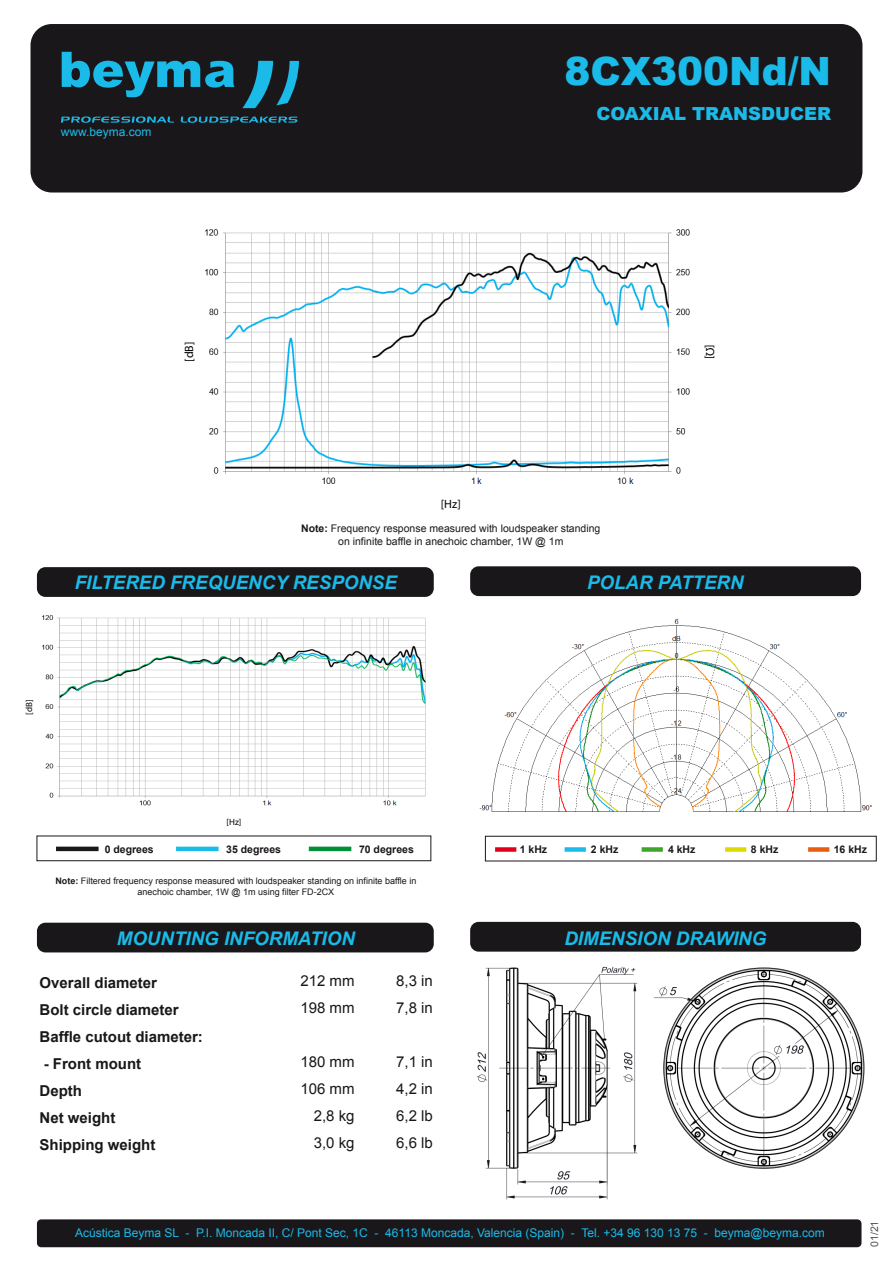
<style>
.page{position:relative;width:893px;height:1263px;background:#fff}
.page>*{position:absolute;margin:0;border:0;box-sizing:border-box;transform-origin:0 0}
.t1{font:900 39px "Arial";color:#1bbbe9}
.t2{font:italic 700 18.75px "Arial";color:#1bbbe9}
.t3{font:900 18px "Arial";color:#1bbbe9}
.t4{font:700 15px/27px "Arial";color:#1a171b}
.t5{font:15px "Arial";color:#1a171b}
.t6{font:12px "Arial";color:#1bbbe9}
.t7{font:12px "Myriad Pro";color:#000}
.t8{font:10.5px/12.6px "Arial";color:#1a171b;text-align:center}
.t9{font:700 10.5px "Arial";color:#1a171b}
.t10{font:9px/10.8px "Arial";color:#1a171b;text-align:center}
.t11{font:9px "Myriad Pro";color:#000}
.s1{font-weight:700}
</style>
<div class="page">
<div style="left:31px;top:24px;width:831px;height:168px;background:#1a171b;border-radius:21px"></div>
<svg style="left:61px;top:52px;width:238px;height:71px"></svg>
<div style="left:470px;top:922px;width:391px;height:30px;background:#1a171b;border-radius:9px"></div>
<div style="left:37px;top:1219px;width:824px;height:28px;background:#1a171b;border-radius:4px"></div>
<img style="left:477px;top:966px;width:388px;height:234px">
<img style="left:205px;top:229px;width:485px;height:255px">
<div style="left:37px;top:923px;width:397px;height:29px;background:#1a171b;border-radius:9px"></div>
<div style="left:470px;top:566px;width:391px;height:30px;background:#1a171b;border-radius:9px"></div>
<img style="left:42px;top:615px;width:384px;height:191px">
<div style="left:37px;top:567px;width:397px;height:30px;background:#1a171b;border-radius:9px"></div>
<hr style="left:56px;top:847px;width:43px;height:4px;background:#1a171b">
<hr style="left:176px;top:847px;width:43px;height:4px;background:#1bbbe9">
<hr style="left:309px;top:847px;width:42px;height:4px;background:#008f36">
<div style="left:37px;top:836px;width:394px;height:25px;border:1px solid #1a171b"></div>
<img style="left:479px;top:618px;width:393px;height:194px">
<div style="left:495px;top:847px;width:21px;height:5px;background:#e1001a"></div>
<div style="left:485px;top:836px;width:392px;height:25px;border:1px solid #1a171b"></div>
<div style="left:565px;top:847px;width:21px;height:5px;background:#1bbbe9"></div>
<div style="left:642px;top:847px;width:21px;height:5px;background:#40a52b"></div>
<div style="left:725px;top:847px;width:21px;height:5px;background:#deda00"></div>
<div style="left:808px;top:847px;width:21px;height:5px;background:#e85d10"></div>
<p class="t6" style="left:61px;top:124px;width:92px">www.beyma.com</p>
<p class="t7" style="left:182px;top:362px;width:22px;rotate:-90deg">[dB]</p>
<h1 class="t1" style="left:564px;top:43px;width:268px">8CX300Nd/N</h1>
<h3 class="t3" style="left:597px;top:101px;width:236px">COAXIAL TRANSDUCER</h3>
<p class="t7" style="left:441px;top:496px;width:21px">[Hz]</p>
<p class="t8" style="left:301px;top:523px;width:301px"><span class="s1">Note:</span> Frequency response measured with loudspeaker standing on infinite baffle in anechoic chamber, 1W @ 1m</p>
<h2 class="t2" style="left:587px;top:570px;width:158px">POLAR PATTERN</h2>
<h2 class="t2" style="left:75px;top:570px;width:324px">FILTERED FREQUENCY RESPONSE</h2>
<p class="t11" style="left:23px;top:715px;width:17px;rotate:-90deg">[dB]</p>
<p class="t11" style="left:227px;top:816px;width:16px">[Hz]</p>
<p class="t9" style="left:105px;top:842px;width:51px">0 degrees</p>
<p class="t9" style="left:226px;top:842px;width:56px">35 degrees</p>
<p class="t9" style="left:359px;top:842px;width:56px">70 degrees</p>
<p class="t9" style="left:520px;top:843px;width:29px">1 kHz</p>
<p class="t9" style="left:591px;top:843px;width:29px">2 kHz</p>
<p class="t9" style="left:668px;top:843px;width:29px">4 kHz</p>
<p class="t9" style="left:751px;top:843px;width:29px">8 kHz</p>
<p class="t9" style="left:834px;top:843px;width:35px">16 kHz</p>
<p class="t10" style="left:55px;top:876px;width:363px"><span class="s1">Note:</span> Filtered frequency response measured with loudspeaker standing on infinite baffle in anechoic chamber, 1W @ 1m using filter FD-2CX</p>
<h2 class="t2" style="left:117px;top:926px;width:240px">MOUNTING INFORMATION</h2>
<h2 class="t2" style="left:564px;top:926px;width:204px">DIMENSION DRAWING</h2>
<p class="t4" style="left:40px;top:969px;width:165px">Overall diameter<br>Bolt circle diameter<br>Baffle cutout diameter:</p>
<p class="t4" style="left:40px;top:1050px;width:117px">- Front mount<br>Depth<br>Net weight<br>Shipping weight</p>
<p class="t5" style="left:300px;top:971px;width:56px">212 mm</p>
<p class="t5" style="left:396px;top:971px;width:38px">8,3 in</p>
<p class="t5" style="left:300px;top:998px;width:56px">198 mm</p>
<p class="t5" style="left:396px;top:998px;width:38px">7,8 in</p>
<p class="t5" style="left:300px;top:1052px;width:56px">180 mm</p>
<p class="t5" style="left:396px;top:1052px;width:38px">7,1 in</p>
<p class="t5" style="left:300px;top:1079px;width:56px">106 mm</p>
<p class="t5" style="left:396px;top:1079px;width:38px">4,2 in</p>
<p class="t5" style="left:314px;top:1106px;width:42px">2,8 kg</p>
<p class="t5" style="left:396px;top:1106px;width:38px">6,2 lb</p>
<p class="t5" style="left:314px;top:1133px;width:42px">3,0 kg</p>
<p class="t5" style="left:396px;top:1133px;width:38px">6,6 lb</p>
<p class="t6" style="left:75px;top:1225px;width:751px">Acústica Beyma SL - P.I. Moncada II, C/ Pont Sec, 1C - 46113 Moncada, Valencia (Spain) - Tel. +34 96 130 13 75 - beyma@beyma.com</p>
<p class="t8" style="left:868px;top:1247px;width:28px;rotate:-90deg">01/21</p>
</div>
